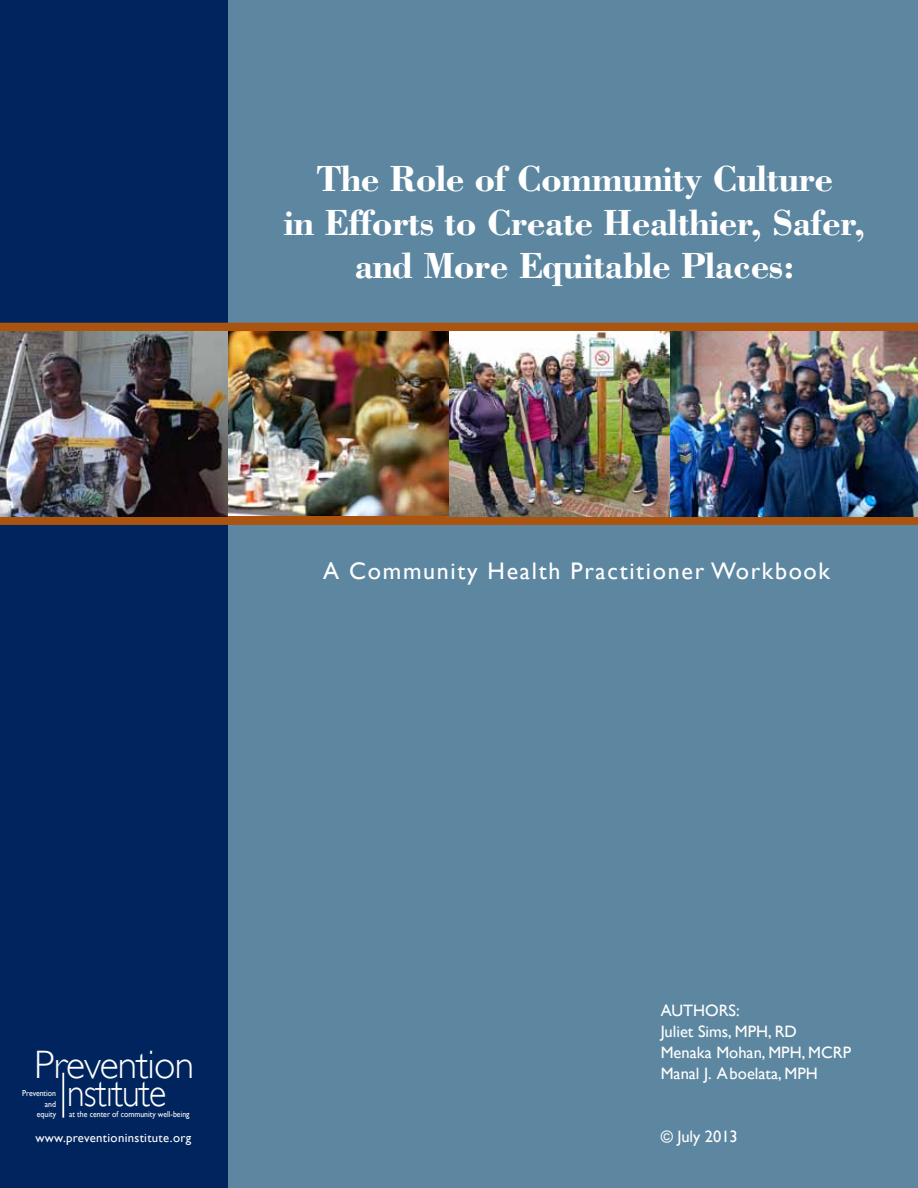
<style>
.page{position:relative;width:918px;height:1188px;background:#fff}
.page>*{position:absolute;margin:0;border:0;box-sizing:border-box;transform-origin:0 0}
.t1{font:300 39.6px "Gill Sans";letter-spacing:-.02em;color:#fff}
.t2{font:300 39.6px "Gill Sans";letter-spacing:-.02em;color:#fff;scale:.91 1}
.t3{font:700 37.5px/43.5px "Bodoni";letter-spacing:-.02em;color:#fff;text-align:center}
.t4{font:24px "Gill Sans";letter-spacing:.07em;color:#fff}
.t5{font:16.5px/21px "Gill Sans";color:#fff}
.t6{font:12.75px "Gill Sans";letter-spacing:.025em;color:#fff}
.t7{font:8.55px/10.4px "Gill Sans";color:#fff;text-align:right;scale:.91 1}
</style>
<div class="page">
<div style="left:0;top:1px;width:918px;height:1187px;background:#5d87a1"></div>
<div style="left:0;top:0;width:228px;height:1188px;background:#00245d"></div>
<hr style="left:62px;top:1073px;width:2px;height:45px;background:#fff">
<div style="left:0;top:323px;width:918px;height:9px;background:#ab5410"></div>
<div style="left:0;top:516px;width:918px;height:9px;background:#ab5410"></div>
<img style="left:0;top:332px;width:918px;height:185px">
<p class="t3" style="left:284px;top:156px;width:584px">The Role of Community Culture<br>in Efforts to Create Healthier, Safer, and More Equitable Places:</p>
<p class="t4" style="left:323px;top:557px;width:508px">A Community Health Practitioner Workbook</p>
<p class="t1" style="left:34px;top:1042px;width:161px">Prevention</p>
<p class="t2" style="left:67px;top:1070px;width:111px">nstitute</p>
<p class="t7" style="left:69px;top:1109px;width:134px">at the center of community well-being</p>
<p class="t7" style="left:22px;top:1088px;width:39px">Prevention and<br>equity</p>
<p class="t6" style="left:35px;top:1130px;width:157px">www.preventioninstitute.org</p>
<p class="t5" style="left:661px;top:1000px;width:192px">auth ors:<br>Juliet Sims, MPH, RD<br>Menaka Mohan, MPH, MCRP<br>Manal J. Aboelata, MPH</p>
<p class="t5" style="left:661px;top:1126px;width:79px">© July 2013</p>
</div>
